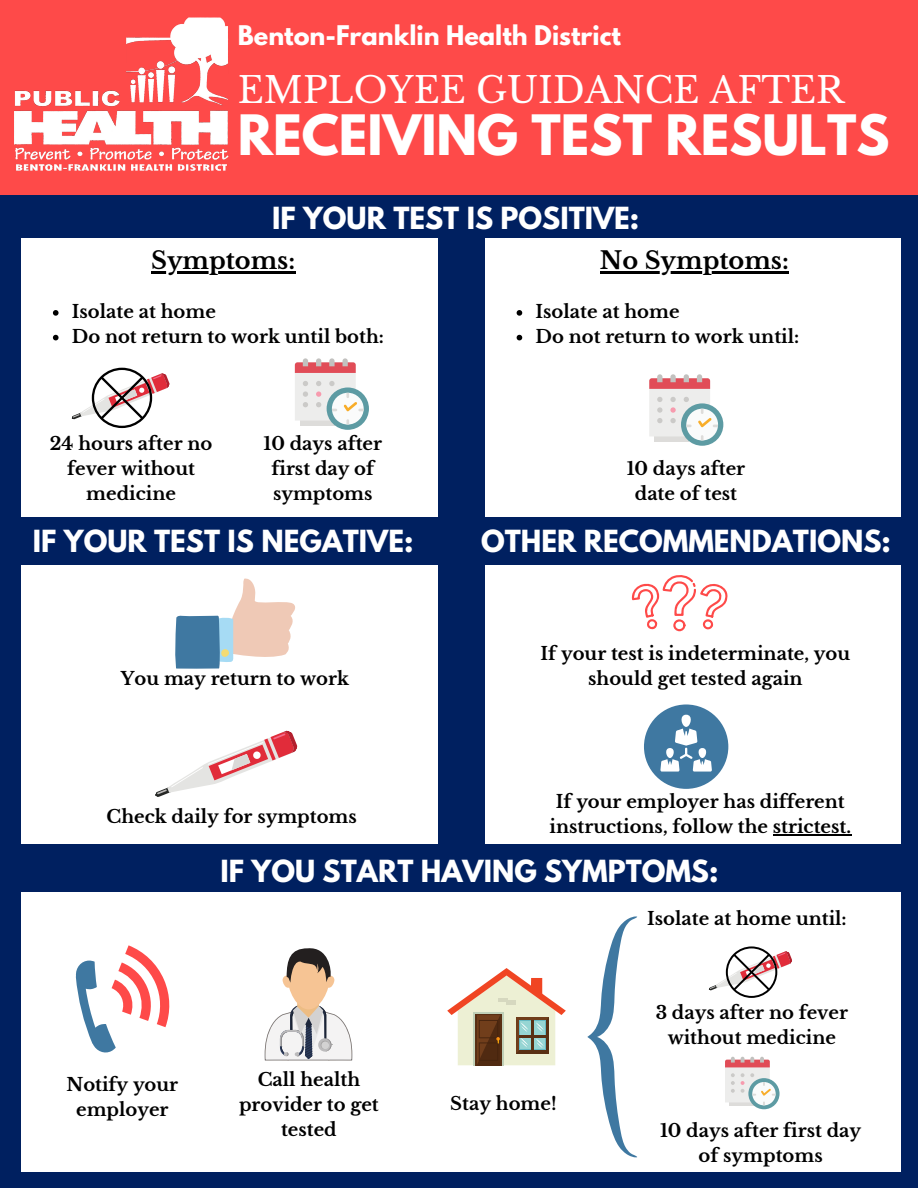
<style>
.page{position:relative;width:918px;height:1188px;background:#002060}
.page>*{position:absolute;margin:0;border:0;box-sizing:border-box;transform-origin:0 0}
.t1{font:700 49.35px "League Spartan";color:#fff}
.t2{font:35.85px "Libre Baskerville";color:#fff}
.t3{font:700 27px "League Spartan";color:#fff}
.t4{font:700 24px "League Spartan";color:#fff}
.t5{font:700 24px "Libre Baskerville";color:#000}
.t6{font:700 18px/24.8px "Libre Baskerville";color:#000;text-align:center}
</style>
<div class="page">
<div style="left:21px;top:238px;width:416px;height:279px;background:#fff"></div>
<div style="left:486px;top:238px;width:415px;height:279px;background:#fff"></div>
<div style="left:21px;top:565px;width:416px;height:279px;background:#fff"></div>
<div style="left:486px;top:565px;width:415px;height:279px;background:#fff"></div>
<div style="left:21px;top:893px;width:880px;height:279px;background:#fff"></div>
<div style="left:0;top:0;width:918px;height:194px;background:#fe4a49"></div>
<img style="left:14px;top:18px;width:215px;height:153px">
<svg style="left:71px;top:367px;width:99px;height:62px"></svg>
<div style="left:300px;top:419px;width:35px;height:7px;background:#dddcda"></div>
<div style="left:327px;top:387px;width:42px;height:43px;background:#5d9ba3;border-radius:50%"></div>
<svg style="left:295px;top:358px;width:69px;height:67px"></svg>
<div style="left:655px;top:435px;width:34px;height:7px;background:#dddcda"></div>
<div style="left:681px;top:403px;width:42px;height:43px;background:#5d9ba3;border-radius:50%"></div>
<svg style="left:649px;top:374px;width:69px;height:66px"></svg>
<svg style="left:155px;top:730px;width:143px;height:67px"></svg>
<svg style="left:171px;top:767px;width:32px;height:20px"></svg>
<svg style="left:175px;top:578px;width:120px;height:90px"></svg>
<svg style="left:632px;top:575px;width:96px;height:56px"></svg>
<svg style="left:75px;top:945px;width:95px;height:108px"></svg>
<svg style="left:265px;top:948px;width:87px;height:112px"></svg>
<div style="left:644px;top:704px;width:84px;height:85px;background:#3f78a1;border-radius:50%"></div>
<svg style="left:660px;top:715px;width:52px;height:57px"></svg>
<svg style="left:708px;top:946px;width:84px;height:52px"></svg>
<div style="left:729px;top:1101px;width:25px;height:5px;background:#dddcda"></div>
<svg style="left:748px;top:1078px;width:32px;height:31px"></svg>
<svg style="left:725px;top:1057px;width:51px;height:48px"></svg>
<svg style="left:587px;top:916px;width:50px;height:242px"></svg>
<hr style="left:151px;top:271px;width:144px;height:3px;background:#000">
<svg style="left:53px;top:310px;width:6px;height:6px"></svg>
<svg style="left:53px;top:335px;width:6px;height:5px"></svg>
<hr style="left:600px;top:271px;width:189px;height:3px;background:#000">
<svg style="left:517px;top:310px;width:5px;height:6px"></svg>
<svg style="left:517px;top:335px;width:5px;height:5px"></svg>
<hr style="left:773px;top:834px;width:78px;height:1px;background:#000">
<svg style="left:447px;top:968px;width:119px;height:97px"></svg>
<h3 class="t4" style="left:238px;top:23px;width:385px">Benton-Franklin Health District</h3>
<h2 class="t2" style="left:238px;top:69px;width:608px">EMPLOYEE GUIDANCE AFTER</h2>
<h1 class="t1" style="left:238px;top:111px;width:653px">RECEIVING TEST RESULTS</h1>
<h3 class="t3" style="left:272px;top:205px;width:369px">IF YOUR TEST IS POSITIVE:</h3>
<h3 class="t5" style="left:151px;top:246px;width:146px">Symptoms:</h3>
<p class="t6" style="left:72px;top:299px;width:314px;text-align:left">Isolate at home<br>Do not return to work until both:</p>
<h3 class="t5" style="left:600px;top:246px;width:190px">No Symptoms:</h3>
<p class="t6" style="left:536px;top:299px;width:265px;text-align:left">Isolate at home<br>Do not return to work until:</p>
<p class="t6" style="left:50px;top:431px;width:164px">24 hours after no fever without medicine</p>
<p class="t6" style="left:264px;top:431px;width:120px">10 days after first day of symptoms</p>
<h3 class="t3" style="left:33px;top:528px;width:382px">IF YOUR TEST IS NEGATIVE:</h3>
<p class="t6" style="left:121px;top:667px;width:230px">You may return to work</p>
<p class="t6" style="left:107px;top:805px;width:252px">Check daily for symptoms</p>
<p class="t6" style="left:627px;top:456px;width:120px">10 days after date of test</p>
<h3 class="t3" style="left:481px;top:528px;width:411px">OTHER RECOMMENDATIONS:</h3>
<p class="t6" style="left:541px;top:642px;width:311px">If your test is indeterminate, you should get tested again</p>
<p class="t6" style="left:550px;top:790px;width:303px">If your employer has different instructions, follow the strictest.</p>
<h3 class="t3" style="left:221px;top:858px;width:499px">IF YOU START HAVING SYMPTOMS:</h3>
<p class="t6" style="left:647px;top:906px;width:201px">Isolate at home until:</p>
<p class="t6" style="left:66px;top:1072px;width:113px">Notify your employer</p>
<p class="t6" style="left:239px;top:1068px;width:141px">Call health provider to get tested</p>
<p class="t6" style="left:450px;top:1091px;width:108px">Stay home!</p>
<p class="t6" style="left:656px;top:1000px;width:194px">3 days after no fever without medicine</p>
<p class="t6" style="left:660px;top:1118px;width:203px">10 days after first day of symptoms</p>
</div>
